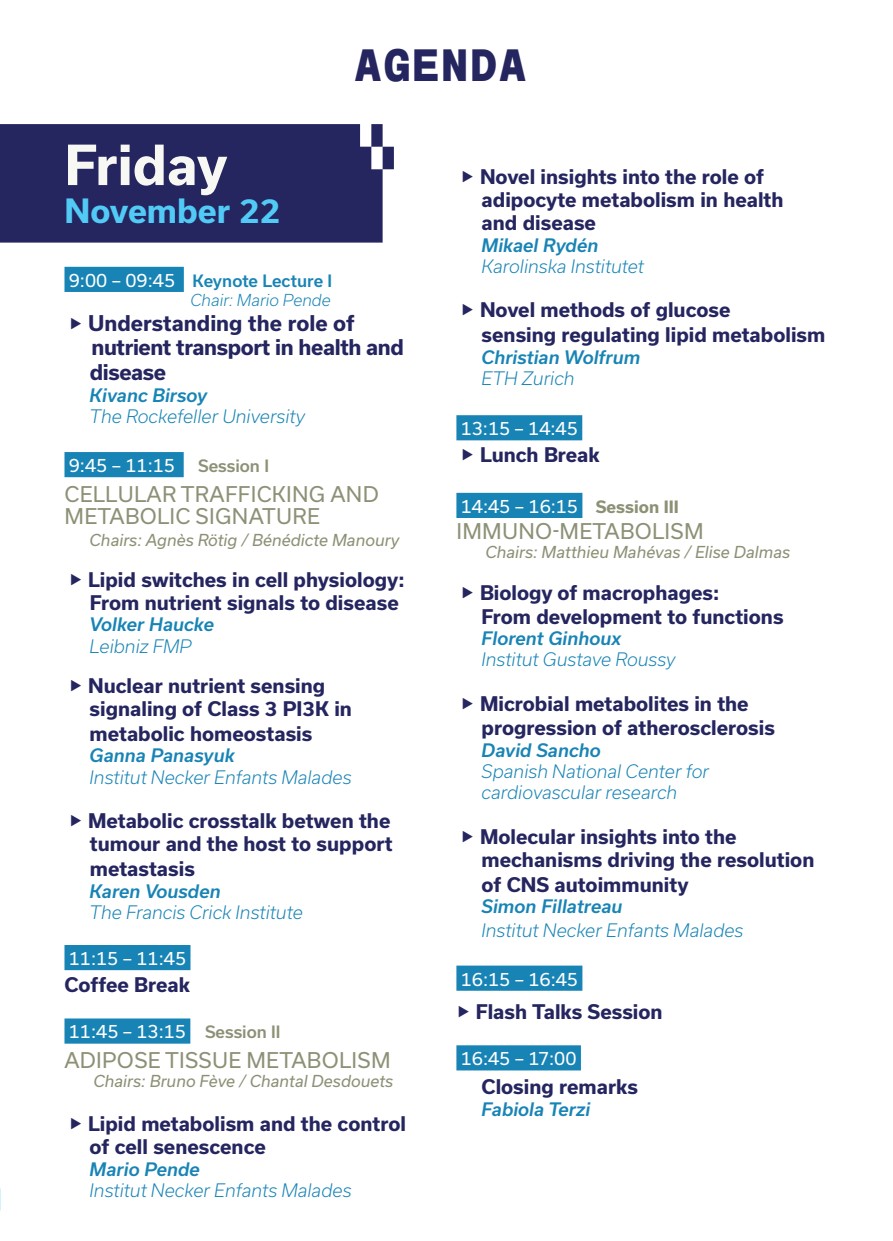
<style>
.page{position:relative;width:893px;height:1241px;background:#fff}
.page>*{position:absolute;margin:0;border:0;box-sizing:border-box;transform-origin:0 0}
.t1{font:700 52.68px "Usual";color:#f7f7f3}
.t2{font:900 45.15px "Messina Sans Mono Trial";letter-spacing:.01em;color:#252560}
.t3{font:700 31.85px "Usual";color:#51caf5}
.t4{font:20.65px/22.2px "Usual";letter-spacing:.015em;color:#8c9176}
.t5{font:700 20.65px/24.8px "Usual";letter-spacing:-.02em;color:#252560}
.t6{font:700 20.65px "Usual";color:#252560}
.t7{font:700 19.25px/24.8px "Usual";color:#252560}
.t8{font:italic 300 17.68px/21.3px "Usual";color:#1884b5}
.t9{font:italic 500 17.68px "Usual";color:#1884b5}
.t10{font:17.68px "Usual";color:#fff}
.t11{font:500 16.28px "Usual";color:#1884b5}
.t12{font:500 16.28px "Usual";color:#8c9176}
.t13{font:italic 15.75px "Usual";color:#8c9176}
.t14{font:italic 300 15.75px "Usual";color:#1884b5}
.s1{font-weight:400;font-size:17.68px;color:#fff}
.s2{font-size:19.25px}
.s3{font-weight:500;font-size:16.28px;color:#8c9176}
.s4{font-weight:700;font-size:16.28px;color:#8c9176}
</style>
<div class="page">
<div style="left:0;top:124px;width:394px;height:118px;background:#252560"></div>
<div style="left:64px;top:267px;width:120px;height:25px;background:#1884b5"></div>
<div style="left:64px;top:452px;width:120px;height:25px;background:#1884b5"></div>
<div style="left:64px;top:944px;width:126px;height:26px;background:#1884b5"></div>
<div style="left:64px;top:1018px;width:126px;height:25px;background:#1884b5"></div>
<div style="left:456px;top:415px;width:126px;height:25px;background:#1884b5"></div>
<div style="left:456px;top:493px;width:126px;height:25px;background:#1884b5"></div>
<div style="left:456px;top:965px;width:126px;height:25px;background:#1884b5"></div>
<div style="left:456px;top:1045px;width:125px;height:25px;background:#1884b5"></div>
<p class="t2" style="left:354px;top:47px;width:175px">AGENDA</p>
<p class="t1" style="left:64px;top:135px;width:165px">Friday</p>
<p class="t3" style="left:64px;top:193px;width:218px">November 22</p>
<p class="t11" style="left:69px;top:271px;width:265px"><span class="s1">9:00 – 09:45</span> Keynote Lecture I</p>
<p class="t14" style="left:190px;top:291px;width:142px">Chair: Mario Pende</p>
<p class="t6" style="left:69px;top:311px;width:287px"><span class="s2">▶</span> Understanding the role of</p>
<p class="t5" style="left:90px;top:335px;width:316px">nutrient transport in health and disease</p>
<p class="t9" style="left:90px;top:385px;width:119px">Kivanc Birsoy</p>
<p class="t8" style="left:90px;top:405px;width:217px">The Rockefeller University</p>
<p class="t10" style="left:69px;top:455px;width:108px">9:45 – 11:15</p>
<p class="t12" style="left:198px;top:456px;width:72px">Session I</p>
<p class="t4" style="left:64px;top:483px;width:316px">CELLULAR TRAFFICKING AND<br>METABOLIC SIGNATURE</p>
<p class="t13" style="left:90px;top:531px;width:311px">Chairs: Agnès Rötig / Bénédicte Manoury</p>
<p class="t7" style="left:69px;top:567px;width:337px">▶ Lipid switches in cell physiology:</p>
<p class="t7" style="left:90px;top:590px;width:310px">From nutrient signals to disease</p>
<p class="t9" style="left:90px;top:614px;width:126px">Volker Haucke</p>
<p class="t8" style="left:90px;top:635px;width:104px">Leibniz FMP</p>
<p class="t7" style="left:69px;top:673px;width:258px">▶ Nuclear nutrient sensing</p>
<p class="t7" style="left:90px;top:696px;width:264px">signaling of Class 3 PI3K in</p>
<p class="t7" style="left:90px;top:721px;width:224px">metabolic homeostasis</p>
<p class="t9" style="left:90px;top:745px;width:147px">Ganna Panasyuk</p>
<p class="t8" style="left:90px;top:766px;width:263px">Institut Necker Enfants Malades</p>
<p class="t7" style="left:69px;top:808px;width:323px">▶ Metabolic crosstalk betwen the</p>
<p class="t7" style="left:90px;top:831px;width:304px">tumour and the host to support</p>
<p class="t7" style="left:90px;top:856px;width:107px">metastasis</p>
<p class="t9" style="left:90px;top:880px;width:133px">Karen Vousden</p>
<p class="t8" style="left:90px;top:901px;width:215px">The Francis Crick Institute</p>
<p class="t10" style="left:69px;top:948px;width:119px">11:15 – 11:45</p>
<p class="t7" style="left:64px;top:972px;width:127px">Coffee Break</p>
<p class="t10" style="left:69px;top:1021px;width:213px">11:45 – 13:15 <span class="s3">Session II</span></p>
<p class="t4" style="left:64px;top:1049px;width:328px">ADIPOSE TISSUE METABOLISM</p>
<p class="t13" style="left:93px;top:1071px;width:301px">Chairs: Bruno Fève / Chantal Desdouets</p>
<p class="t7" style="left:69px;top:1111px;width:339px">▶ Lipid metabolism and the control</p>
<p class="t7" style="left:90px;top:1134px;width:178px">of cell senescence</p>
<p class="t9" style="left:90px;top:1158px;width:112px">Mario Pende</p>
<p class="t8" style="left:90px;top:1179px;width:263px">Institut Necker Enfants Malades</p>
<p class="t7" style="left:461px;top:164px;width:305px">▶ Novel insights into the role of</p>
<p class="t7" style="left:482px;top:187px;width:304px">adipocyte metabolism in health</p>
<p class="t7" style="left:482px;top:211px;width:116px">and disease</p>
<p class="t9" style="left:482px;top:235px;width:118px">Mikael Rydén</p>
<p class="t8" style="left:482px;top:255px;width:164px">Karolinska Institutet</p>
<p class="t7" style="left:461px;top:298px;width:271px">▶ Novel methods of glucose</p>
<p class="t7" style="left:482px;top:322px;width:345px">sensing regulating lipid metabolism</p>
<p class="t9" style="left:482px;top:347px;width:160px">Christian Wolfrum</p>
<p class="t8" style="left:482px;top:367px;width:95px">ETH Zurich</p>
<p class="t10" style="left:461px;top:418px;width:119px">13:15 – 14:45</p>
<p class="t7" style="left:461px;top:443px;width:141px">▶ Lunch Break</p>
<p class="t10" style="left:461px;top:496px;width:220px">14:45 – 16:15 <span class="s4">Session III</span></p>
<p class="t4" style="left:456px;top:520px;width:249px">IMMUNO-METABOLISM</p>
<p class="t13" style="left:485px;top:543px;width:306px">Chairs: Matthieu Mahévas / Elise Dalmas</p>
<p class="t7" style="left:461px;top:580px;width:260px">▶ Biology of macrophages:</p>
<p class="t7" style="left:482px;top:603px;width:304px">From development to functions</p>
<p class="t9" style="left:482px;top:628px;width:141px">Florent Ginhoux</p>
<p class="t8" style="left:482px;top:648px;width:195px">Institut Gustave Roussy</p>
<p class="t7" style="left:461px;top:690px;width:290px">▶ Microbial metabolites in the</p>
<p class="t7" style="left:482px;top:715px;width:295px">progression of atherosclerosis</p>
<p class="t9" style="left:482px;top:739px;width:121px">David Sancho</p>
<p class="t8" style="left:482px;top:760px;width:229px">Spanish National Center for cardiovascular research</p>
<p class="t7" style="left:461px;top:824px;width:277px">▶ Molecular insights into the</p>
<p class="t7" style="left:482px;top:847px;width:334px">mechanisms driving the resolution of CNS autoimmunity</p>
<p class="t9" style="left:482px;top:896px;width:142px">Simon Fillatreau</p>
<p class="t8" style="left:482px;top:919px;width:263px">Institut Necker Enfants Malades</p>
<p class="t10" style="left:461px;top:968px;width:119px">16:15 – 16:45</p>
<p class="t7" style="left:456px;top:998px;width:208px">▶ Flash Talks Session</p>
<p class="t10" style="left:461px;top:1048px;width:117px">16:45 – 17:00</p>
<p class="t7" style="left:482px;top:1074px;width:158px">Closing remarks</p>
<p class="t9" style="left:482px;top:1098px;width:110px">Fabiola Terzi</p>
</div>
